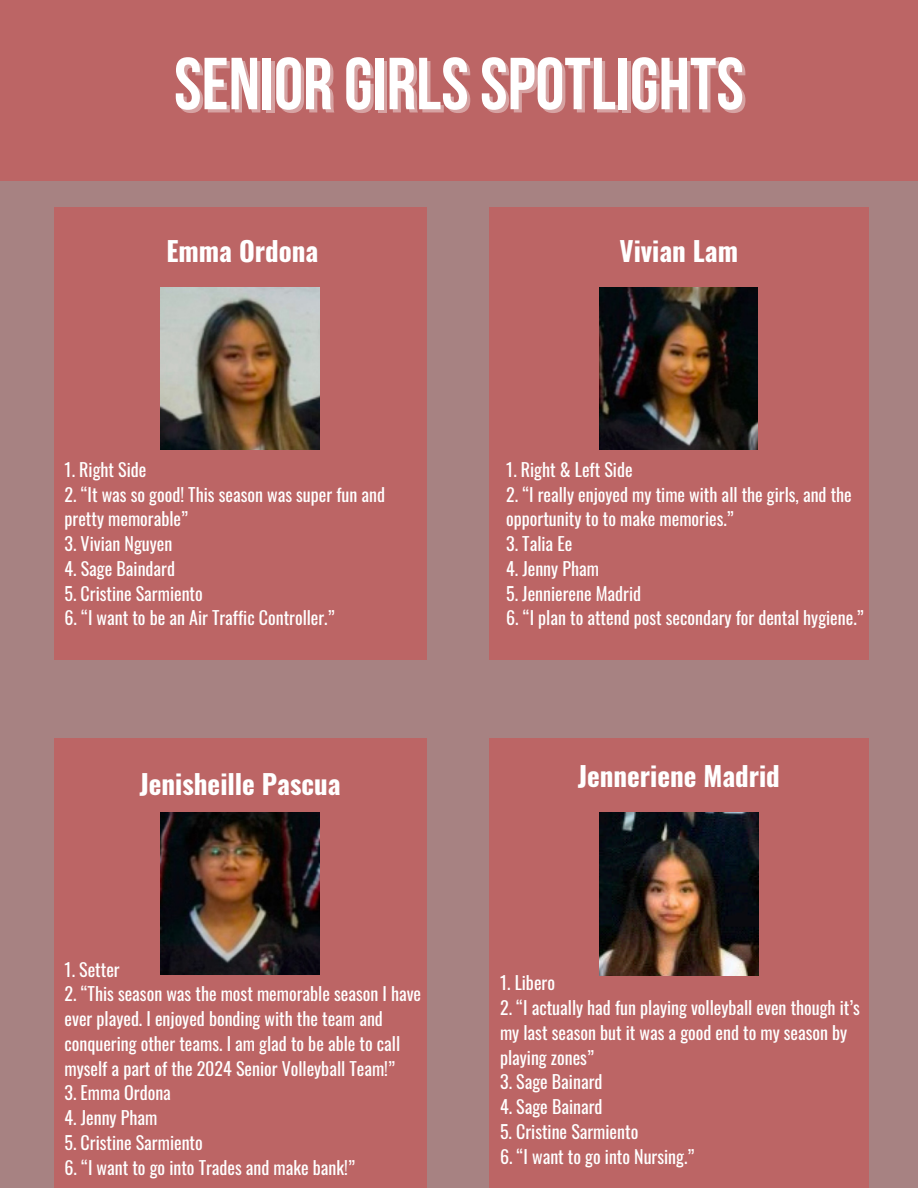
<style>
.page{position:relative;width:918px;height:1188px;background:#a78282}
.page>*{position:absolute;margin:0;border:0;box-sizing:border-box;transform-origin:0 0}
.t1{font:73.5px "Bebas Neue Cyrillic";color:#fff}
.t2{font:700 27px "Oswald";color:#fff}
.t3{font:18px/24.8px "Oswald";color:#fff}
</style>
<div class="page">
<div style="left:0;top:0;width:918px;height:180px;background:#bc6565"></div>
<div style="left:489px;top:208px;width:380px;height:452px;background:#bc6565"></div>
<div style="left:54px;top:738px;width:373px;height:450px;background:#bc6565"></div>
<div style="left:489px;top:738px;width:380px;height:450px;background:#bc6565"></div>
<div style="left:54px;top:207px;width:373px;height:453px;background:#bc6565"></div>
<img style="left:600px;top:813px;width:159px;height:162px">
<img style="left:600px;top:288px;width:157px;height:162px">
<img style="left:161px;top:813px;width:158px;height:162px">
<img style="left:161px;top:288px;width:158px;height:162px">
<p class="t1" style="left:174px;top:54px;width:571px">SENIOR GirlsSPOTLIGHTS</p>
<p class="t2" style="left:167px;top:230px;width:153px">Emma Ordona</p>
<p class="t2" style="left:620px;top:230px;width:120px">Vivian Lam</p>
<p class="t3" style="left:65px;top:456px;width:83px">1. Right Side</p>
<p class="t3" style="left:65px;top:481px;width:322px">2. “It was so good! This season was super fun and pretty memorable”</p>
<h2 class="t3" style="left:65px;top:531px;width:109px">3. Vivian Nguyen</h2>
<p class="t3" style="left:65px;top:555px;width:112px">4. Sage Baindard</p>
<p class="t3" style="left:65px;top:580px;width:140px">5. Cristine Sarmiento</p>
<p class="t3" style="left:65px;top:605px;width:272px">6. “I want to be an Air Traffic Controller.”</p>
<p class="t3" style="left:506px;top:456px;width:128px">1. Right &amp; Left Side</p>
<p class="t3" style="left:506px;top:481px;width:347px">2. “I really enjoyed my time with all the girls, and the opportunity to to make memories.”</p>
<p class="t3" style="left:506px;top:531px;width:68px">3. Talia Ee</p>
<p class="t3" style="left:506px;top:555px;width:94px">4. Jenny Pham</p>
<p class="t3" style="left:506px;top:580px;width:136px">5. Jennierene Madrid</p>
<h2 class="t3" style="left:506px;top:605px;width:359px">6. “I plan to attend post secondary for dental hygiene.”</h2>
<p class="t2" style="left:140px;top:762px;width:203px">Jenisheille Pascua</p>
<p class="t2" style="left:578px;top:755px;width:204px">Jenneriene Madrid</p>
<p class="t3" style="left:65px;top:956px;width:57px">1. Setter</p>
<p class="t3" style="left:65px;top:981px;width:358px">2. “This season was the most memorable season I have ever played. I enjoyed bonding with the team and conquering other teams. I am glad to be able to call myself a part of the 2024 Senior Volleyball Team!”</p>
<p class="t3" style="left:65px;top:1080px;width:108px">3. Emma Ordona</p>
<p class="t3" style="left:65px;top:1105px;width:94px">4. Jenny Pham</p>
<p class="t3" style="left:65px;top:1129px;width:140px">5. Cristine Sarmiento</p>
<p class="t3" style="left:65px;top:1154px;width:292px">6. “I want to go into Trades and make bank!”</p>
<h2 class="t3" style="left:500px;top:970px;width:56px">1. Libero</h2>
<p class="t3" style="left:500px;top:995px;width:361px">2. “I actually had fun playing volleyball even though it’s my last season but it was a good end to my season by playing zones”</p>
<p class="t3" style="left:500px;top:1069px;width:104px">3. Sage Bainard</p>
<p class="t3" style="left:500px;top:1094px;width:104px">4. Sage Bainard</p>
<p class="t3" style="left:500px;top:1118px;width:140px">5. Cristine Sarmiento</p>
<p class="t3" style="left:500px;top:1143px;width:196px">6. “I want to go into Nursing.”</p>
</div>
